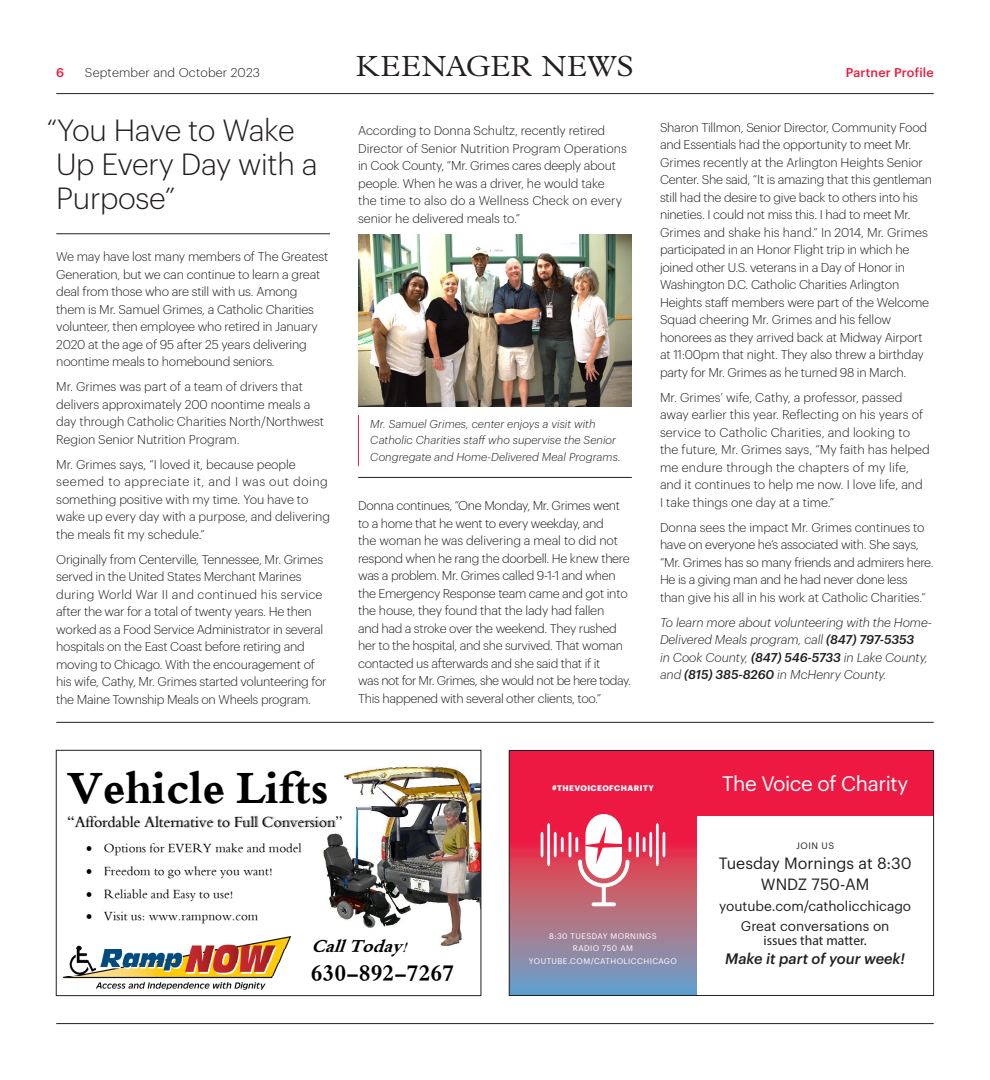
<style>
.page{position:relative;width:990px;height:1080px;background:#fff}
.page>*{position:absolute;margin:0;border:0;box-sizing:border-box;transform-origin:0 0}
.t1{font:700 48.12px "Traditional Arabic";color:#000}
.t2{font:300 30px/33.8px "Graphik";letter-spacing:-.01em;color:#231f20}
.t3{font:300 29.38px "Plantin MT Pro";letter-spacing:.025em;color:#231f20}
.t4{font:700 24px "Traditional Arabic";color:#000}
.t5{font:20.5px "Graphik";letter-spacing:-.02em;color:#fff}
.t6{font:italic 700 18.75px "Traditional Arabic";color:#000}
.t7{font:16px "Traditional Arabic";color:#000}
.t8{font:16px/20.5px "Graphik";color:#231f20;text-align:center}
.t9{font:italic 500 14.88px "Graphik";color:#231f20}
.t10{font:13.75px/20.5px "Graphik";color:#231f20;text-align:center}
.t11{font:13.75px "Myriad Pro";color:#231f20}
.t12{font:13.25px "Traditional Arabic";color:#000}
.t13{font:300 12.5px/17.5px "Graphik";letter-spacing:-.015em;color:#231f20}
.t14{font:italic 300 12.5px/17.5px "Graphik";letter-spacing:-.005em;color:#231f20}
.t15{font:300 12.5px "Graphik";letter-spacing:.015em;color:#231f20}
.t16{font:500 12.5px "Graphik";letter-spacing:.015em;color:#ed1a3b}
.t17{font:italic 300 11.25px/16.2px "Graphik";letter-spacing:.005em;color:#231f20}
.t18{font:9.12px "Graphik";letter-spacing:.055em;color:#231f20}
.t19{font:8px/12.5px "Graphik";letter-spacing:.055em;color:#fff;text-align:center}
.t20{font:700 8px "Graphik";letter-spacing:.055em;color:#fff}
.s1{font-weight:500}
</style>
<div class="page">
<hr style="left:56px;top:93px;width:878px;height:1px;background:#231f20">
<hr style="left:56px;top:1023px;width:878px;height:1px;background:#231f20">
<svg style="left:63px;top:766px;width:416px;height:224px"></svg>
<div style="left:56px;top:750px;width:425px;height:246px;border:1px solid #231f20"></div>
<hr style="left:56px;top:722px;width:878px;height:1px;background:#231f20">
<div style="left:697px;top:750px;width:237px;height:65px;background:#ed1943"></div>
<svg style="left:511px;top:752px;width:186px;height:242px;background:#c05271"></svg>
<hr style="left:575px;top:837px;width:3px;height:15px;background:#fff">
<hr style="left:643px;top:837px;width:3px;height:15px;background:#fff">
<hr style="left:561px;top:837px;width:3px;height:15px;background:#fff">
<svg style="left:577px;top:814px;width:54px;height:93px"></svg>
<hr style="left:569px;top:832px;width:2px;height:25px;background:#fff">
<hr style="left:636px;top:832px;width:3px;height:25px;background:#fff">
<svg style="left:541px;top:823px;width:16px;height:43px"></svg>
<svg style="left:649px;top:823px;width:16px;height:43px"></svg>
<div style="left:509px;top:750px;width:425px;height:246px;border:1px solid #231f20"></div>
<hr style="left:56px;top:234px;width:274px;height:1px;background:#231f20">
<hr style="left:358px;top:477px;width:274px;height:1px;background:#231f20">
<img style="left:358px;top:234px;width:274px;height:172px">
<hr style="left:358px;top:415px;width:1px;height:51px;background:#ed1a3b">
<p class="t16" style="left:56px;top:63px;width:10px">6</p>
<p class="t15" style="left:85px;top:64px;width:177px">September and October 2023</p>
<p class="t3" style="left:356px;top:50px;width:279px">KEENAGER NEWS</p>
<p class="t16" style="left:846px;top:63px;width:89px">Partner Profile</p>
<p class="t2" style="left:56px;top:111px;width:263px;text-indent:-9px">“You Have to Wake<br>Up Every Day with a<br>Purpose”</p>
<p class="t13" style="left:56px;top:247px;width:274px">We may have lost many members of The Greatest Generation, but we can continue to learn a great deal from those who are still with us. Among them is Mr. Samuel Grimes, a Catholic Charities volunteer, then employee who retired in January 2020 at the age of 95 after 25 years delivering noontime meals to homebound seniors.</p>
<p class="t13" style="left:56px;top:377px;width:269px">Mr. Grimes was part of a team of drivers that delivers approximately 200 noontime meals a day through Catholic Charities North/Northwest Region Senior Nutrition Program.</p>
<p class="t13" style="left:56px;top:454px;width:275px">Mr. Grimes says, “I loved it, because people seemed to appreciate it, and I was out doing something positive with my time. You have to wake up every day with a purpose, and delivering the meals fit my schedule.”</p>
<p class="t13" style="left:56px;top:549px;width:272px">Originally from Centerville, Tennessee, Mr. Grimes served in the United States Merchant Marines during World War II and continued his service after the war for a total of twenty years. He then worked as a Food Service Administrator in several hospitals on the East Coast before retiring and moving to Chicago. With the encouragement of his wife, Cathy, Mr. Grimes started volunteering for the Maine Township Meals on Wheels program.</p>
<p class="t13" style="left:358px;top:121px;width:270px">According to Donna Schultz, recently retired Director of Senior Nutrition Program Operations in Cook County, “Mr. Grimes cares deeply about people. When he was a driver, he would take<br>the time to also do a Wellness Check on every senior he delivered meals to.”</p>
<p class="t17" style="left:370px;top:415px;width:252px">Mr. Samuel Grimes, center enjoys a visit with<br>Catholic Charities staff who supervise the Senior<br>Congregate and Home-Delivered Meal Programs.</p>
<p class="t13" style="left:358px;top:496px;width:274px">Donna continues, “One Monday, Mr. Grimes went to a home that he went to every weekday, and<br>the woman he was delivering a meal to did not respond when he rang the doorbell. He knew there was a problem. Mr. Grimes called 9-1-1 and when the Emergency Response team came and got into the house, they found that the lady had fallen<br>and had a stroke over the weekend. They rushed her to the hospital, and she survived. That woman contacted us afterwards and she said that if it<br>was not for Mr. Grimes, she would not be here today.<br>This happened with several other clients, too.”</p>
<p class="t13" style="left:660px;top:118px;width:274px">Sharon Tillmon, Senior Director, Community Food and Essentials had the opportunity to meet Mr.<br>Grimes recently at the Arlington Heights Senior Center. She said, “It is amazing that this gentleman still had the desire to give back to others into his nineties. I could not miss this. I had to meet Mr.<br>Grimes and shake his hand.” In 2014, Mr. Grimes participated in an Honor Flight trip in which he joined other U.S. veterans in a Day of Honor in Washington D.C. Catholic Charities Arlington Heights staff members were part of the Welcome Squad cheering Mr. Grimes and his fellow honorees as they arrived back at Midway Airport at 11:00pm that night. They also threw a birthday party for Mr. Grimes as he turned 98 in March.</p>
<p class="t13" style="left:660px;top:388px;width:271px">Mr. Grimes’ wife, Cathy, a professor, passed away earlier this year. Reflecting on his years of service to Catholic Charities, and looking to the future, Mr. Grimes says, “My faith has helped me endure through the chapters of my life, and it continues to help me now. I love life, and<br>I take things one day at a time.”</p>
<p class="t13" style="left:660px;top:518px;width:275px">Donna sees the impact Mr. Grimes continues to have on everyone he’s associated with. She says, “Mr. Grimes has so many friends and admirers here.<br>He is a giving man and he had never done less than give his all in his work at Catholic Charities.”</p>
<p class="t14" style="left:660px;top:613px;width:273px">To learn more about volunteering with the Home-Delivered Meals program, call <span class="s1">(847) 797-5353<br></span>in Cook County, <span class="s1">(847) 546-5733</span> in Lake County, and <span class="s1">(815) 385-8260</span> in McHenry County.</p>
<p class="t1" style="left:67px;top:761px;width:263px">Vehicle Lifts</p>
<p class="t7" style="left:67px;top:812px;width:277px">“Affordable Alternative to Full Conversion”</p>
<p class="t20" style="left:552px;top:782px;width:103px">#THEVOICEOFCHARITY</p>
<p class="t5" style="left:722px;top:769px;width:188px">The Voice of Charity</p>
<p class="t12" style="left:86px;top:840px;width:217px">• Options for EVERY make and model</p>
<p class="t12" style="left:86px;top:863px;width:188px">• Freedom to go where you want!</p>
<p class="t12" style="left:86px;top:885px;width:149px">• Reliable and Easy to use!</p>
<p class="t12" style="left:86px;top:908px;width:174px">• Visit us: www.rampnow.com</p>
<p class="t6" style="left:311px;top:935px;width:107px">CallToday!</p>
<p class="t4" style="left:311px;top:960px;width:145px">630-892-7267</p>
<p class="t19" style="left:529px;top:929px;width:150px">8:30 TUESDAY MORNINGS<br>RADIO 750 AM<br>YOUTUBE.COM/CATHOLICCHICAGO</p>
<p class="t18" style="left:796px;top:839px;width:39px">JOIN US</p>
<p class="t8" style="left:719px;top:852px;width:194px">Tuesday Mornings at 8:30<br>WNDZ 750-AM</p>
<p class="t10" style="left:719px;top:894px;width:194px">youtube.com/catholicchicago<br>Great conversations on</p>
<p class="t11" style="left:764px;top:932px;width:105px">issues that matter.</p>
<p class="t9" style="left:725px;top:947px;width:181px">Make it part of your week!</p>
</div>
